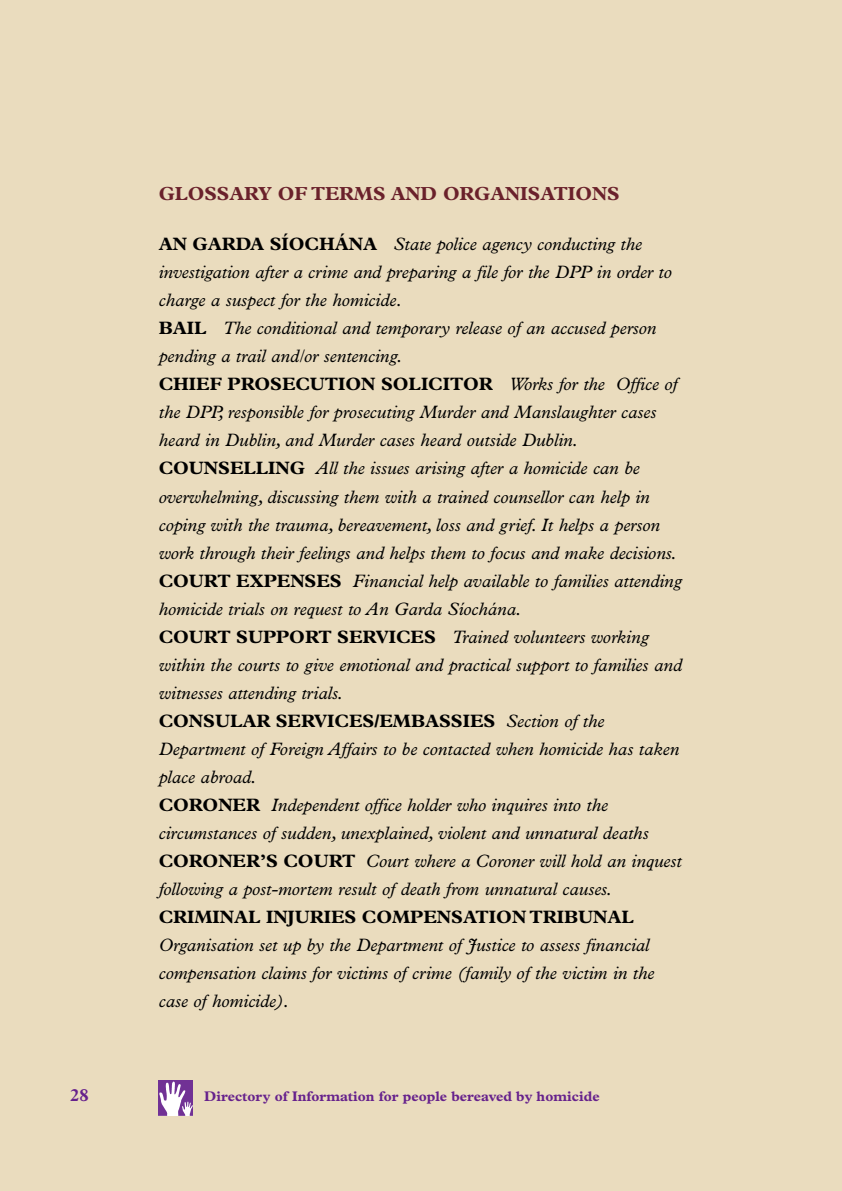
<style>
.page{position:relative;width:842px;height:1191px;background:#eadcbe}
.page>*{position:absolute;margin:0;border:0;box-sizing:border-box;transform-origin:0 0}
.t1{font:700 19px "Plantin";color:#6a212b}
.t2{font:italic 18px/28px "Plantin";color:#000}
.t3{font:700 18px "Plantin";color:#000}
.t4{font:700 18px "Plantin";color:#66218c}
.t5{font:700 14px "Plantin";color:#66218c}
.s1{font-weight:700;font-style:normal}
</style>
<div class="page">
<img style="left:159px;top:1080px;width:34px;height:35px">
<p class="t1" style="left:159px;top:187px;width:462px">GLOSSARY OF TERMS AND ORGANISATIONS</p>
<p class="t2" style="left:159px;top:232px;width:525px"><span class="s1">AN GARDA SÍOCHÁNA</span> State police agency conducting the investigation after a crime and preparing a file for the DPP in order to charge a suspect for the homicide.<br><span class="s1">BAIL</span> The conditional and temporary release of an accused person pending a trail and/or sentencing.<br><span class="s1">CHIEF PROSECUTION SOLICITOR</span> Works for the Office of the DPP, responsible for prosecuting Murder and Manslaughter cases heard in Dublin, and Murder cases heard outside Dublin.<br><span class="s1">COUNSELLING</span> All the issues arising after a homicide can be overwhelming, discussing them with a trained counsellor can help in coping with the trauma, bereavement, loss and grief. It helps a person work through their feelings and helps them to focus and make decisions.<br><span class="s1">COURT EXPENSES</span> Financial help available to families attending homicide trials on request to An Garda Síochána.<br><span class="s1">COURT SUPPORT SERVICES</span> Trained volunteers working within the courts to give emotional and practical support to families and witnesses attending trials.<br><span class="s1">CONSULAR SERVICES/EMBASSIES</span> Section of the Department of Foreign Affairs to be contacted when homicide has taken place abroad.<br><span class="s1">CORONER</span> Independent office holder who inquires into the circumstances of sudden, unexplained, violent and unnatural deaths <span class="s1">CORONER’S COURT</span> Court where a Coroner will hold an inquest following a post-mortem result of death from unnatural causes.</p>
<p class="t3" style="left:159px;top:910px;width:477px">CRIMINAL INJURIES COMPENSATION TRIBUNAL</p>
<p class="t2" style="left:159px;top:932px;width:497px">Organisation set up by the Department of Justice to assess financial compensation claims for victims of crime (family of the victim in the case of homicide).</p>
<p class="t4" style="left:70px;top:1088px;width:20px">28</p>
<p class="t5" style="left:204px;top:1091px;width:397px">Directory of Information for people bereaved by homicide</p>
</div>
